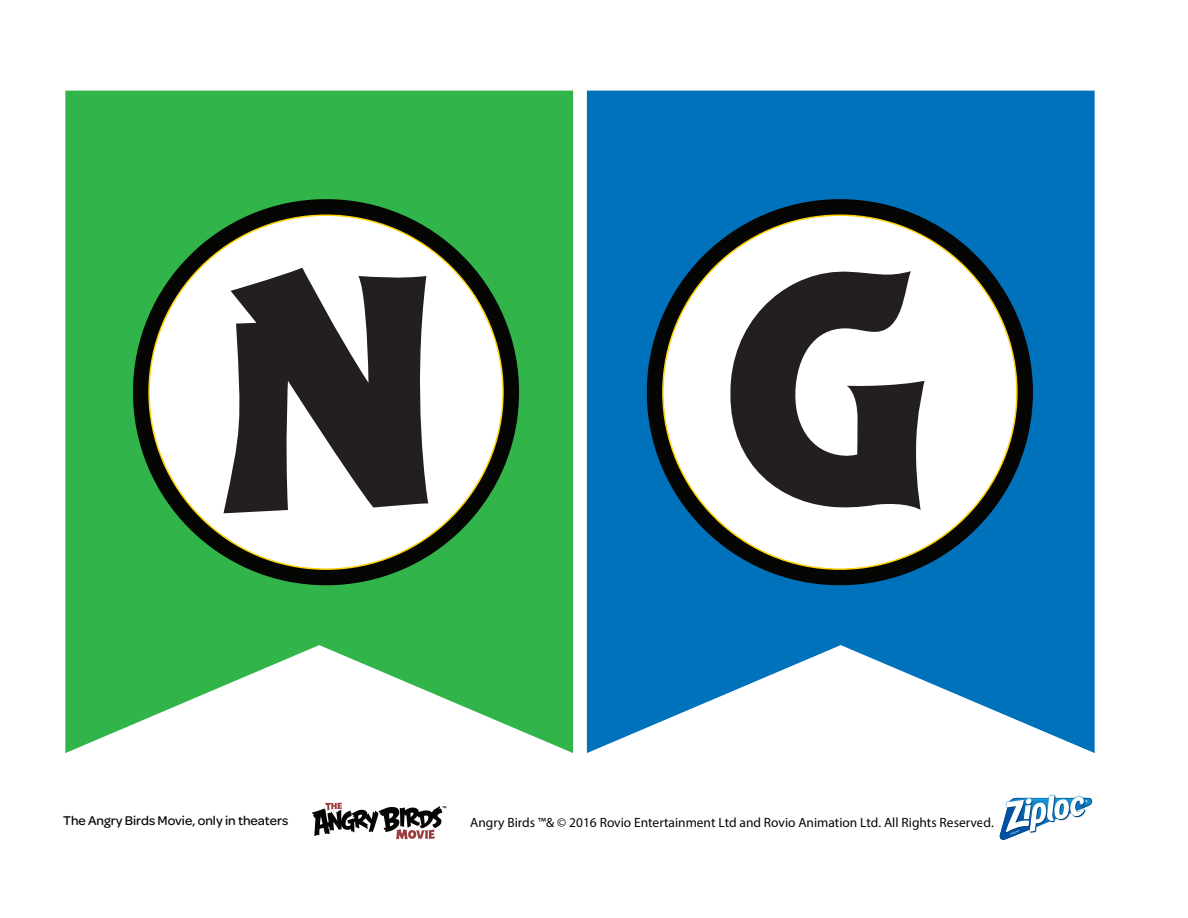
<style>
.page{position:relative;width:1188px;height:918px;background:#fff}
.page>*{position:absolute;margin:0;border:0;box-sizing:border-box;transform-origin:0 0}
.t1{font:13.5px "Myriad Pro";color:#050605}
.t2{font:500 13.5px "Omnes";color:#050504}
.t3{font:italic 700 2.25px "Helvetica Neue";color:#8ed7f7;scale:1.09 1}
</style>
<div class="page">
<div style="left:587px;top:91px;width:508px;height:556px;background:#0072bc"></div>
<svg style="left:586px;top:647px;width:509px;height:106px"></svg>
<div style="left:65px;top:91px;width:508px;height:556px;background:#31b44a"></div>
<div style="left:133px;top:199px;width:386px;height:386px;background:#050504;border-radius:50%"></div>
<div style="left:149px;top:215px;width:354px;height:354px;background:#fff;border-radius:50%"></div>
<div style="left:647px;top:199px;width:386px;height:386px;background:#050504;border-radius:50%"></div>
<div style="left:663px;top:215px;width:354px;height:354px;background:#fff;border-radius:50%"></div>
<svg style="left:65px;top:647px;width:508px;height:106px"></svg>
<svg style="left:224px;top:268px;width:204px;height:245px;fill:#231f20"></svg>
<svg style="left:730px;top:271px;width:195px;height:239px;fill:#231f20"></svg>
<img style="left:999px;top:794px;width:94px;height:46px">
<svg style="left:312px;top:803px;width:134px;height:36px"></svg>
<p class="t2" style="left:63px;top:813px;width:227px">The Angry Birds Movie, only in theaters</p>
<p class="t1" style="left:470px;top:814px;width:525px">Angry Birds ™&amp; © 2016 Rovio Entertainment Ltd and Rovio Animation Ltd. All Rights Reserved.</p>
<p class="t3" style="left:1010px;top:833px;width:10px;rotate:-22deg">BRAND</p>
</div>
